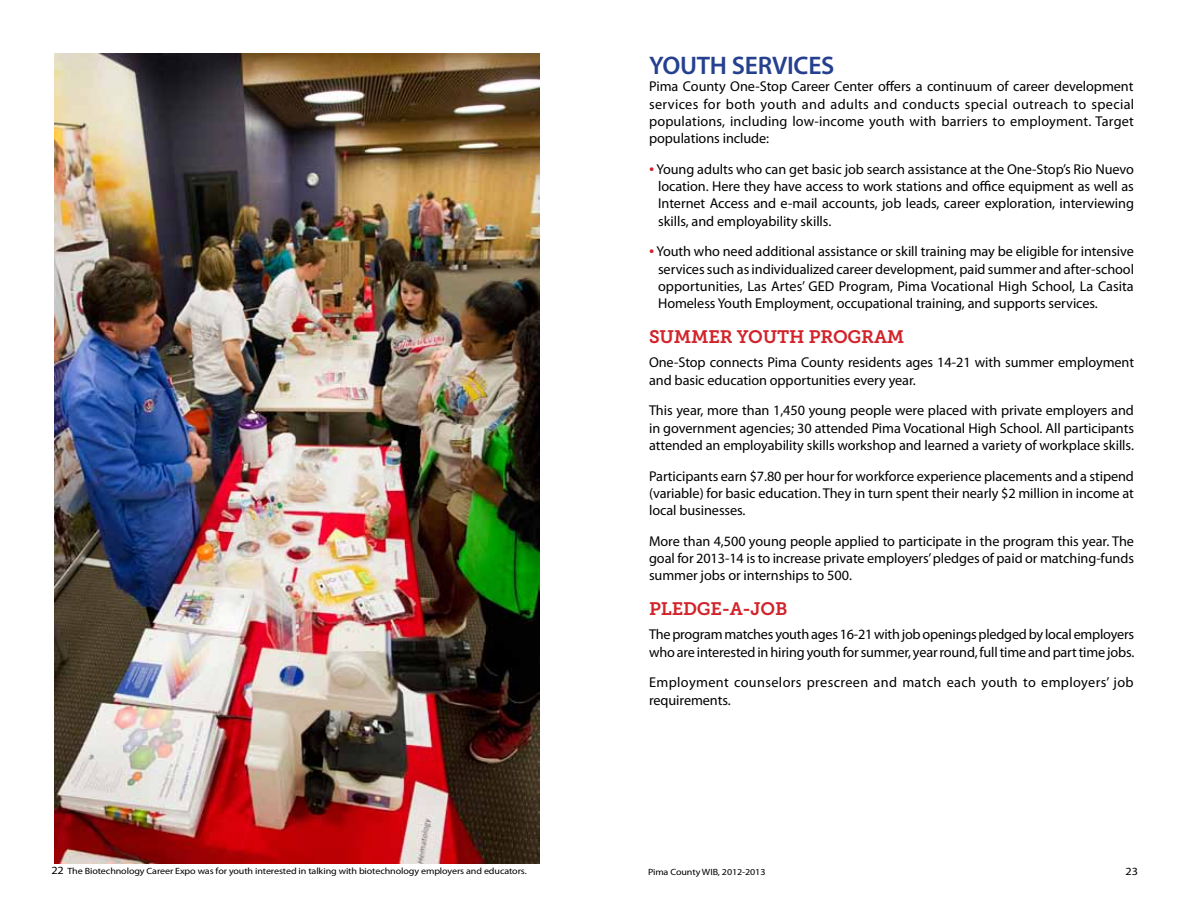
<style>
.page{position:relative;width:1188px;height:918px;background:#fff}
.page>*{position:absolute;margin:0;border:0;box-sizing:border-box;transform-origin:0 0}
.t1{font:600 25.5px "Myriad Pro";letter-spacing:-.01em;color:#25408f}
.t2{font:18px "Museo Slab 700";letter-spacing:-.01em;color:#d2232a}
.t3{font:14.25px/17.2px "Myriad Pro";letter-spacing:-.005em;color:#000;text-align:justify}
.t4{font:14.25px/17.2px "Myriad Pro";letter-spacing:.025em;color:#000}
.t5{font:10.95px "Myriad Pro";color:#000;scale:1.11 1}
.t6{font:9px "Myriad Pro";letter-spacing:-.01em;color:#000;scale:1.11 1}
.s1{font-style:italic;font-size:18px;color:#d2232a}
.s2{font-size:10.95px}
</style>
<div class="page">
<img style="left:54px;top:54px;width:486px;height:810px">
<h1 class="t1" style="left:649px;top:49px;width:187px">YOUTH SERVICES</h1>
<p class="t3" style="left:649px;top:78px;width:487px">Pima County One-Stop Career Center offers a continuum of career development services for both youth and adults and conducts special outreach to special populations, including low-income youth with barriers to employment. Target populations include:</p>
<p class="t3" style="left:658px;top:160px;width:477px;text-indent:-9px"><span class="s1">•</span> Young adults who can get basic job search assistance at the One-Stop’s Rio Nuevo location. Here they have access to work stations and office equipment as well as Internet Access and e-mail accounts, job leads, career exploration, interviewing skills, and employability skills.</p>
<p class="t3" style="left:658px;top:243px;width:477px;text-indent:-9px"><span class="s1">•</span> Youth who need additional assistance or skill training may be eligible for intensive services such as individualized career development, paid summer and after-school opportunities, Las Artes’ GED Program, Pima Vocational High School, La Casita Homeless Youth Employment, occupational training, and supports services.</p>
<p class="t2" style="left:649px;top:327px;width:257px">SUMMER YOUTH PROGRAM</p>
<p class="t3" style="left:649px;top:354px;width:486px">One-Stop connects Pima County residents ages 14-21 with summer employment and basic education opportunities every year.</p>
<p class="t3" style="left:649px;top:402px;width:486px">This year, more than 1,450 young people were placed with private employers and in government agencies; 30 attended Pima Vocational High School. All participants attended an employability skills workshop and learned a variety of workplace skills.</p>
<p class="t3" style="left:649px;top:467px;width:486px">Participants earn $7.80 per hour for workforce experience placements and a stipend (variable) for basic education. They in turn spent their nearly $2 million in income at local businesses.</p>
<p class="t3" style="left:649px;top:532px;width:486px">More than 4,500 young people applied to participate in the program this year. The goal for 2013-14 is to increase private employers’ pledges of paid or matching-funds summer jobs or internships to 500.</p>
<p class="t2" style="left:649px;top:599px;width:140px">PLEDGE-A-JOB</p>
<p class="t3" style="left:649px;top:626px;width:487px">The program matches youth ages 16-21 with job openings pledged by local employers who are interested in hiring youth for summer, year round, full time and part time jobs.</p>
<p class="t4" style="left:649px;top:674px;width:486px">Employment counselors prescreen and match each youth to employers’ job requirements.</p>
<p class="t6" style="left:51px;top:866px;width:430px"><span class="s2">22</span> The Biotechnology Career Expo was for youth interested in talking with biotechnology employers and educators.</p>
<p class="t6" style="left:648px;top:867px;width:107px">Pima County WIB, 2012-2013</p>
<p class="t5" style="left:1126px;top:865px;width:13px">23</p>
</div>
